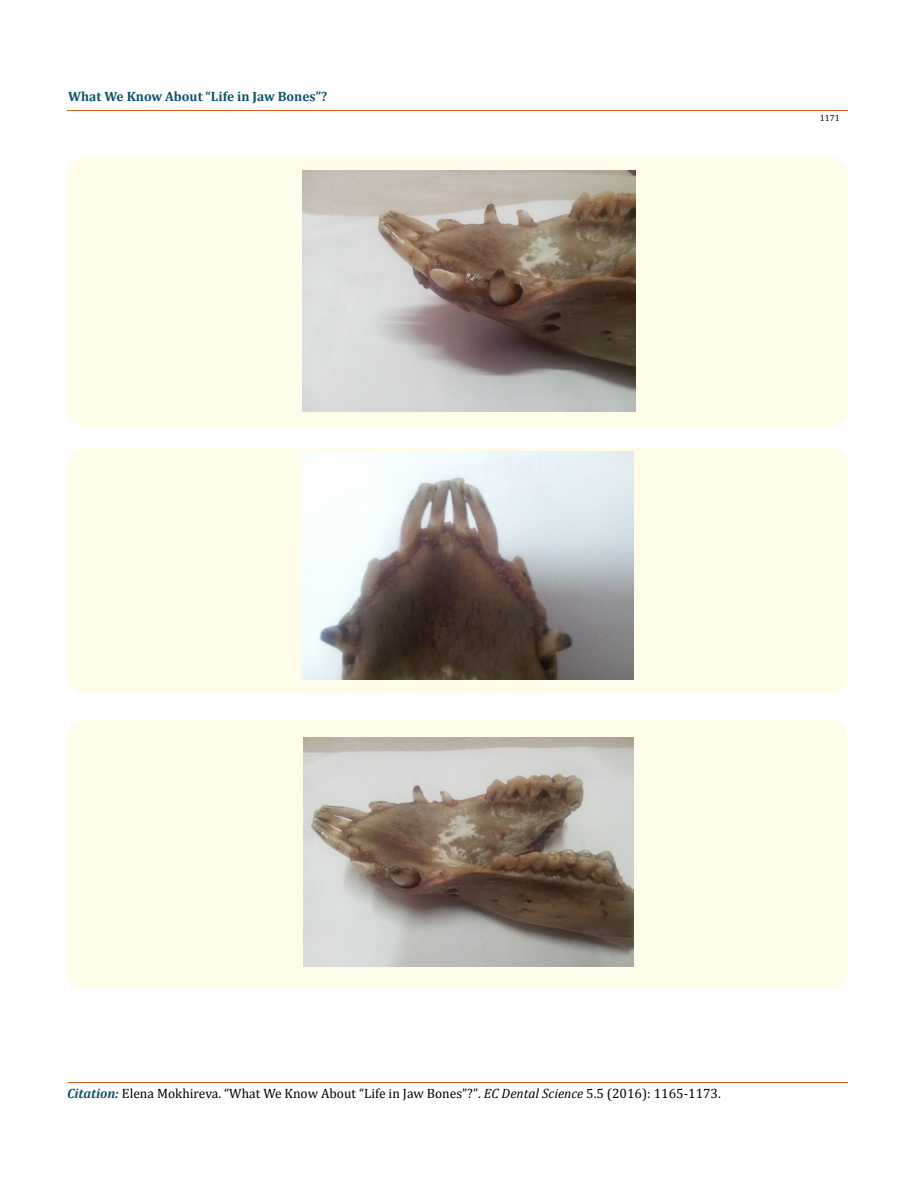
<style>
.page{position:relative;width:917px;height:1190px;background:#fff}
.page>*{position:absolute;margin:0;border:0;box-sizing:border-box;transform-origin:0 0}
.t1{font:13.5px "Cambria";color:#000}
.t2{font:700 13.5px "Cambria";color:#0e546a}
.t3{font:9px "Cambria";color:#000}
.s1{font-weight:700;font-style:italic;color:#0e546a}
.s2{font-size:13.35px}
.s3{font-style:italic}
</style>
<div class="page">
<hr style="left:68px;top:1081px;width:779px;height:1px;background:#e05d1a">
<hr style="left:67px;top:110px;width:781px;height:1px;background:#e05d1a">
<div style="left:68px;top:157px;width:780px;height:270px;background:#fffde9;border-radius:18px"></div>
<img style="left:302px;top:171px;width:333px;height:241px">
<div style="left:68px;top:447px;width:780px;height:246px;background:#fffde9;border-radius:18px"></div>
<img style="left:302px;top:451px;width:331px;height:229px">
<div style="left:68px;top:719px;width:779px;height:270px;background:#fffde9;border-radius:18px"></div>
<img style="left:304px;top:737px;width:329px;height:229px">
<p class="t2" style="left:68px;top:87px;width:260px">What We Know About “Life in Jaw Bones”?</p>
<p class="t3" style="left:819px;top:112px;width:21px">1171</p>
<p class="t1" style="left:67px;top:1085px;width:655px"><span class="s1">Citation:</span> Elena Mokhireva. “What We Know About “Life in Jaw Bones”?”<span class="s2">.</span> <span class="s3">EC Dental Science</span> <span class="s2">5</span>.5 (2016): 1165-1173.</p>
</div>
